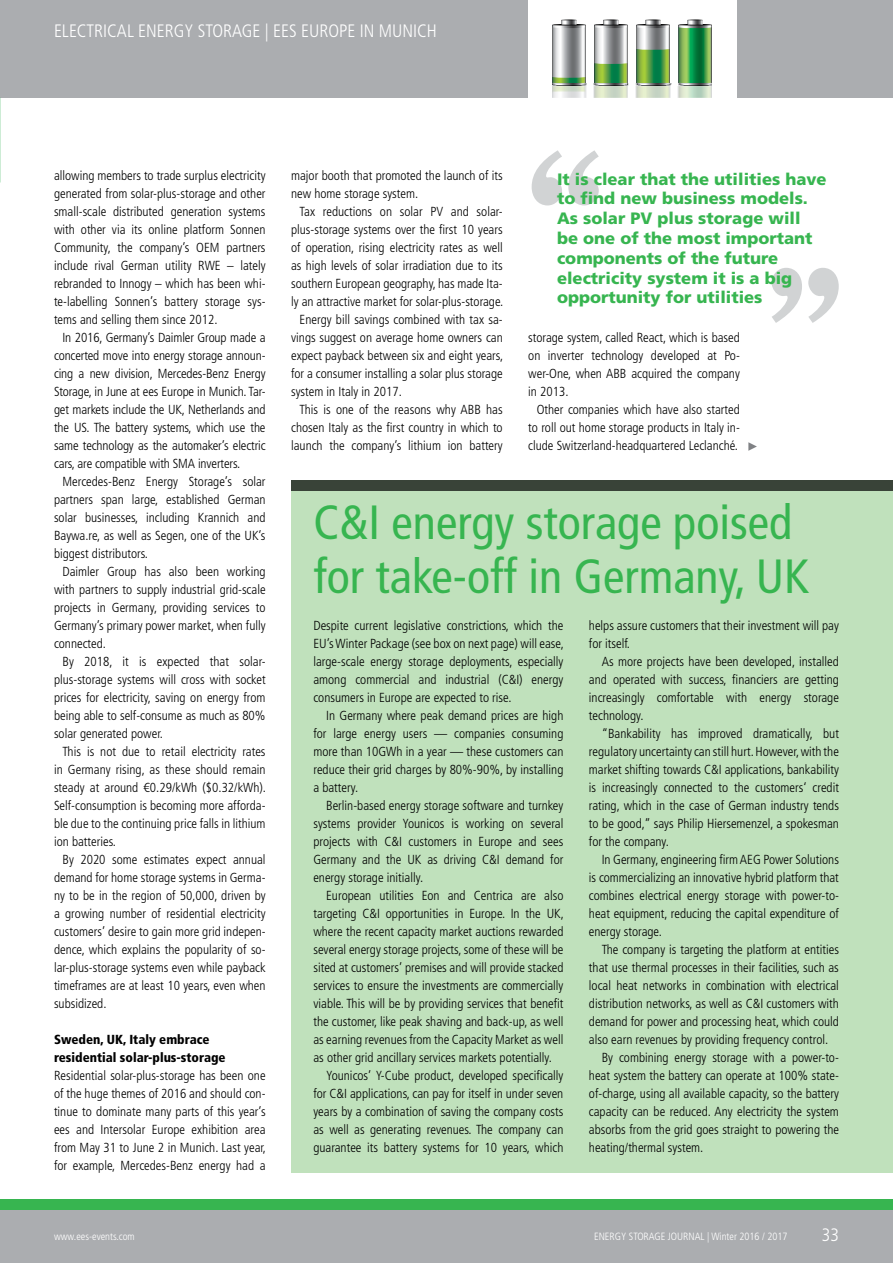
<style>
.page{position:relative;width:893px;height:1263px;background:#fff}
.page>*{position:absolute;margin:0;border:0;box-sizing:border-box;transform-origin:0 0}
.t1{font:700 153.45px "New Century Schlbk LT Std";color:#d1d3d4}
.t2{font:condensed 48px/54px "Frutiger LT Std";color:#37b550}
.t3{font:300 condensed 18px "Frutiger LT Std";color:#fff}
.t4{font:900 16.5px/19.8px "Frutiger LT Std";color:#37b550}
.t5{font:300 condensed 13.2px/18px "Frutiger LT Std";color:#000;text-align:justify}
.t6{font:900 condensed 13.2px/18px "Frutiger LT Std";color:#000}
.t7{font:300 condensed 10.5px "Frutiger LT Std";color:#fff}
</style>
<div class="page">
<div style="left:0;top:1205px;width:893px;height:58px;background:#abadb0"></div>
<div style="left:0;top:1199px;width:893px;height:11px;background:#37b550"></div>
<div style="left:0;top:0;width:893px;height:98px;background:#abadb0"></div>
<div style="left:291px;top:480px;width:602px;height:693px;background:#c0e1bc"></div>
<div style="left:291px;top:480px;width:602px;height:11px;background:#394338"></div>
<svg style="left:748px;top:442px;width:9px;height:9px"></svg>
<div style="left:528px;top:0;width:209px;height:98px;background:#fff"></div>
<svg style="left:552px;top:20px;width:160px;height:63px"></svg>
<img style="left:552px;top:86px;width:160px;height:12px">
<img style="left:552px;top:83px;width:160px;height:3px">
<h3 class="t3" style="left:265px;top:20px;width:101px">(EES) | EUROPE</h3>
<h3 class="t3" style="left:54px;top:20px;width:384px">ELECTRICAL ENERGY STORAGE | EES EUROPE IN MUNICH</h3>
<p class="t5" style="left:54px;top:167px;width:213px">allowing members to trade surplus electricity generated from solar-plus-storage and other small-scale distributed generation systems with other via its online platform Sonnen Community, the company’s OEM partners include rival German utility RWE – lately rebranded to Innogy – which has been whi&shy;te-labelling Sonnen’s battery storage sys&shy;tems and selling them since 2012.</p>
<p class="t5" style="left:54px;top:329px;width:213px;text-indent:9px">In 2016, Germany’s Daimler Group made a concerted move into energy storage announ&shy;cing a new division, Mercedes-Benz Energy Storage, in June at ees Europe in Munich. Tar&shy;get markets include the UK, Netherlands and the US. The battery systems, which use the same technology as the automaker’s electric cars, are compatible with SMA inverters.</p>
<p class="t5" style="left:54px;top:473px;width:213px;text-indent:9px">Mercedes-Benz Energy Storage’s solar partners span large, established German solar businesses, including Krannich and Baywa.re, as well as Segen, one of the UK’s biggest distributors.</p>
<p class="t5" style="left:54px;top:563px;width:213px;text-indent:9px">Daimler Group has also been working with partners to supply industrial grid-scale projects in Germany, providing services to Germany’s primary power market, when fully connected.</p>
<p class="t5" style="left:54px;top:652px;width:213px;text-indent:9px">By 2018, it is expected that solar&shy;plus-storage systems will cross with socket prices for electricity, saving on energy from being able to self-consume as much as 80% solar generated power.</p>
<p class="t5" style="left:54px;top:742px;width:214px;text-indent:9px">This is not due to retail electricity rates in Germany rising, as these should remain steady at around €0.29/kWh ($0.32/kWh).<br>Self-consumption is becoming more afforda&shy;ble due to the continuing price falls in lithium ion batteries.</p>
<p class="t5" style="left:54px;top:850px;width:213px;text-indent:9px">By 2020 some estimates expect annual demand for home storage systems in Germa&shy;ny to be in the region of 50,000, driven by a growing number of residential electricity customers’ desire to gain more grid indepen&shy;dence, which explains the popularity of so&shy;lar-plus-storage systems even while payback timeframes are at least 10 years, even when subsidized.</p>
<p class="t6" style="left:54px;top:1030px;width:173px">Sweden, UK, Italy embrace residential solar-plus-storage</p>
<p class="t5" style="left:54px;top:1066px;width:214px">Residential solar-plus-storage has been one of the huge themes of 2016 and should con&shy;tinue to dominate many parts of this year’s ees and Intersolar Europe exhibition area from May 31 to June 2 in Munich. Last year, for example, Mercedes-Benz energy had a</p>
<p class="t5" style="left:291px;top:166px;width:213px">major booth that promoted the launch of its new home storage system.</p>
<p class="t5" style="left:300px;top:202px;width:205px">Tax reductions on solar PV and solar-</p>
<p class="t5" style="left:291px;top:220px;width:213px">plus-storage systems over the first 10 years</p>
<p class="t5" style="left:291px;top:238px;width:213px">of operation, rising electricity rates as well</p>
<p class="t5" style="left:291px;top:256px;width:213px">as high levels of solar irradiation due to its</p>
<p class="t5" style="left:291px;top:274px;width:213px">southern European geography, has made Ita-</p>
<p class="t5" style="left:291px;top:292px;width:214px">ly an attractive market for solar-plus-storage.</p>
<p class="t5" style="left:300px;top:310px;width:205px">Energy bill savings combined with tax sa-</p>
<p class="t5" style="left:291px;top:328px;width:213px">vings suggest on average home owners can</p>
<p class="t5" style="left:291px;top:346px;width:214px">expect payback between six and eight years,</p>
<p class="t5" style="left:291px;top:364px;width:213px">for a consumer installing a solar plus storage</p>
<p class="t5" style="left:291px;top:382px;width:112px">system in Italy in 2017.</p>
<p class="t5" style="left:300px;top:400px;width:205px">This is one of the reasons why ABB has</p>
<p class="t5" style="left:291px;top:418px;width:213px">chosen Italy as the first country in which to</p>
<p class="t5" style="left:291px;top:436px;width:213px">launch the company’s lithium ion battery</p>
<h1 class="t1" style="left:528px;top:127px;width:315px">“ „</h1>
<p class="t4" style="left:557px;top:169px;width:271px">It is clear that the utilities have to find new business models.<br>As solar PV plus storage will<br>be one of the most important components of the future electricity system it is a big opportunity for utilities</p>
<p class="t5" style="left:528px;top:328px;width:213px">storage system, called React, which is based on inverter technology developed at Po&shy;wer-One, when ABB acquired the company in 2013.</p>
<p class="t5" style="left:528px;top:400px;width:213px;text-indent:9px">Other companies which have also started to roll out home storage products in Italy in&shy;clude Switzerland-headquartered Leclanché.</p>
<h2 class="t2" style="left:313px;top:496px;width:497px">C&amp;I energy storage poised for take-off in Germany, UK</h2>
<p class="t5" style="left:313px;top:617px;width:252px">Despite current legislative constrictions, which the EU’s Winter Package (see box on next page) will ease, large-scale energy storage deployments, especially among commercial and industrial (C&amp;I) energy consumers in Europe are expected to rise.</p>
<p class="t5" style="left:313px;top:707px;width:252px;text-indent:13px">In Germany where peak demand prices are high for large energy users — companies consuming more than 10GWh in a year — these customers can reduce their grid charges by 80%-90%, by installing a battery.</p>
<p class="t5" style="left:313px;top:797px;width:252px;text-indent:13px">Berlin-based energy storage software and turnkey systems provider Younicos is working on several projects with C&amp;I customers in Europe and sees Germany and the UK as driving C&amp;I demand for energy storage initially.</p>
<p class="t5" style="left:326px;top:887px;width:239px">European utilities Eon and Centrica are also</p>
<p class="t5" style="left:313px;top:905px;width:252px">targeting C&amp;I opportunities in Europe. In the UK,</p>
<p class="t5" style="left:313px;top:923px;width:252px">where the recent capacity market auctions rewarded</p>
<p class="t5" style="left:313px;top:941px;width:252px">several energy storage projects, some of these will be</p>
<p class="t5" style="left:313px;top:959px;width:252px">sited at customers’ premises and will provide stacked</p>
<p class="t5" style="left:313px;top:977px;width:252px">services to ensure the investments are commercially</p>
<p class="t5" style="left:313px;top:995px;width:252px">viable. This will be by providing services that benefit</p>
<p class="t5" style="left:313px;top:1013px;width:252px">the customer, like peak shaving and back-up, as well</p>
<p class="t5" style="left:313px;top:1030px;width:251px">as earning revenues from the Capacity Market as well</p>
<p class="t5" style="left:313px;top:1048px;width:240px">as other grid ancillary services markets potentially.</p>
<p class="t5" style="left:326px;top:1066px;width:239px">Younicos’ Y-Cube product, developed specifically</p>
<p class="t5" style="left:313px;top:1084px;width:251px">for C&amp;I applications, can pay for itself in under seven</p>
<p class="t5" style="left:313px;top:1102px;width:252px">years by a combination of saving the company costs</p>
<p class="t5" style="left:313px;top:1120px;width:251px">as well as generating revenues. The company can</p>
<p class="t5" style="left:313px;top:1138px;width:252px">guarantee its battery systems for 10 years, which</p>
<p class="t5" style="left:589px;top:616px;width:251px">helps assure customers that their investment will pay for itself.</p>
<p class="t5" style="left:589px;top:652px;width:252px;text-indent:13px">As more projects have been developed, installed and operated with success, financiers are getting increasingly comfortable with energy storage technology.</p>
<p class="t5" style="left:589px;top:724px;width:252px;text-indent:13px">“Bankability has improved dramatically, but regulatory uncertainty can still hurt. However, with the market shifting towards C&amp;I applications, bankability is increasingly connected to the customers‘ credit rating, which in the case of German industry tends to be good,” says Philip Hiersemenzel, a spokesman for the company.</p>
<p class="t5" style="left:589px;top:850px;width:252px;text-indent:13px">In Germany, engineering firm AEG Power Solutions is commercializing an innovative hybrid platform that combines electrical energy storage with power-to&shy;heat equipment, reducing the capital expenditure of energy storage.</p>
<p class="t5" style="left:602px;top:940px;width:239px">The company is targeting the platform at entities</p>
<p class="t5" style="left:589px;top:958px;width:251px">that use thermal processes in their facilities, such as</p>
<p class="t5" style="left:589px;top:976px;width:251px">local heat networks in combination with electrical</p>
<p class="t5" style="left:589px;top:994px;width:252px">distribution networks, as well as C&amp;I customers with</p>
<p class="t5" style="left:589px;top:1012px;width:252px">demand for power and processing heat, which could</p>
<p class="t5" style="left:589px;top:1030px;width:241px">also earn revenues by providing frequency control.</p>
<p class="t5" style="left:602px;top:1048px;width:239px">By combining energy storage with a power-to-</p>
<p class="t5" style="left:589px;top:1066px;width:252px">heat system the battery can operate at 100% state-</p>
<p class="t5" style="left:589px;top:1084px;width:252px">of-charge, using all available capacity, so the battery</p>
<p class="t5" style="left:589px;top:1102px;width:252px">capacity can be reduced. Any electricity the system</p>
<p class="t5" style="left:589px;top:1120px;width:252px">absorbs from the grid goes straight to powering the</p>
<p class="t5" style="left:589px;top:1138px;width:116px">heating/thermal system.</p>
<p class="t7" style="left:54px;top:1230px;width:82px">www.ees-events.com</p>
<p class="t7" style="left:594px;top:1230px;width:195px">ENERGY STORAGE JOURNAL | Winter 2016 / 2017</p>
<h3 class="t3" style="left:822px;top:1224px;width:19px">33</h3>
</div>
